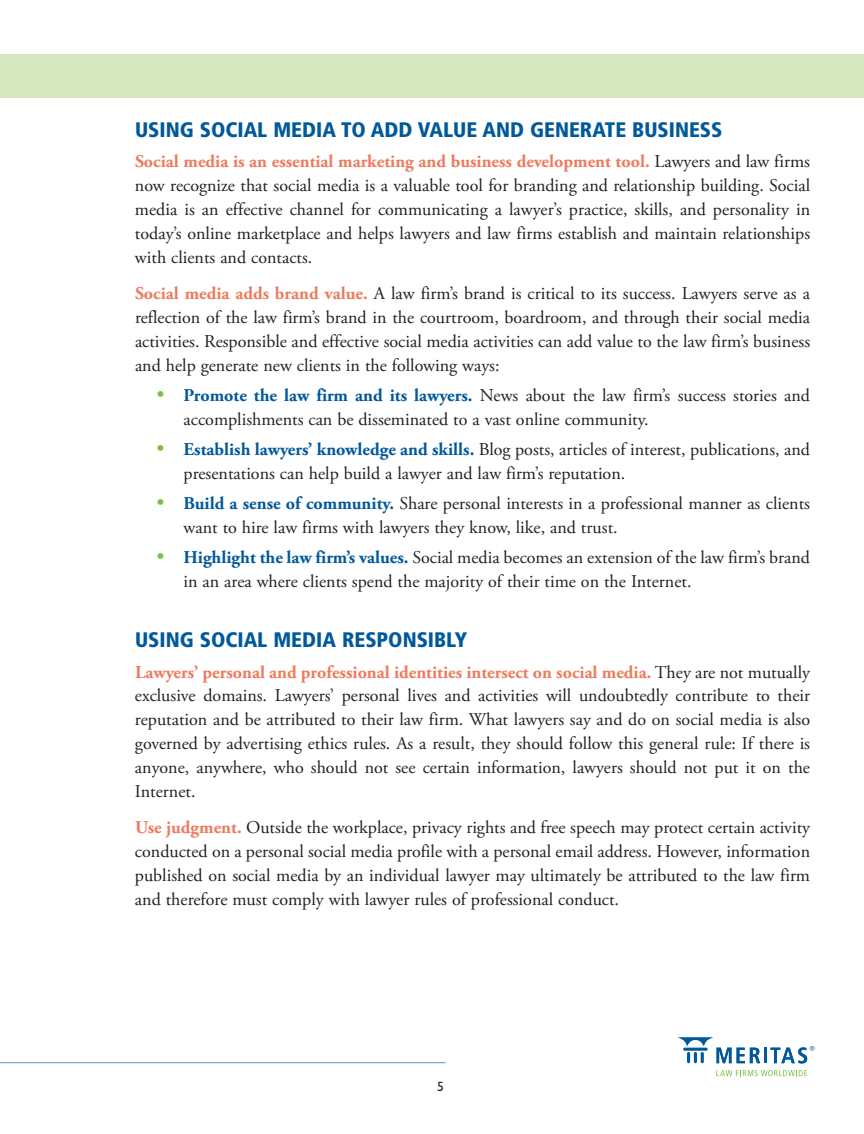
<style>
.page{position:relative;width:864px;height:1134px;background:#fff}
.page>*{position:absolute;margin:0;border:0;box-sizing:border-box;transform-origin:0 0}
.t1{font:900 condensed 21px "Frutiger LT Std";color:#00599b}
.t2{font:18px/24px "Adobe Garamond Pro";color:#231f20;text-align:justify}
.t3{font:500 13.5px "Gill Sans MT Std";color:#231f20}
.s1{font-weight:700;color:#ed7b5c}
.s2{font-size:21px;color:#7bc142}
.s3{font-weight:700;color:#00599b}
</style>
<div class="page">
<div style="left:0;top:54px;width:864px;height:43px;background:#d5e8c0"></div>
<svg style="left:737px;top:1048px;width:23px;height:15px"></svg>
<hr style="left:764px;top:1048px;width:3px;height:15px;background:#00599b">
<svg style="left:678px;top:1037px;width:53px;height:26px"></svg>
<svg style="left:716px;top:1070px;width:91px;height:6px"></svg>
<svg style="left:771px;top:1046px;width:44px;height:17px"></svg>
<hr style="left:0;top:1062px;width:446px;height:1px;background:#4e96d1">
<p class="t1" style="left:135px;top:122px;width:589px">USING SOCIAL MEDIA TO ADD VALUE AND GENERATE BUSINESS</p>
<p class="t2" style="left:135px;top:151px;width:677px"><span class="s1">Social media is an essential marketing and business development tool.</span> Lawyers and law firms now recognize that social media is a valuable tool for branding and relationship building. Social media is an effective channel for communicating a lawyer’s practice, skills, and personality in today’s online marketplace and helps lawyers and law firms establish and maintain relationships with clients and contacts.</p>
<p class="t2" style="left:135px;top:283px;width:677px"><span class="s1">Social media adds brand value.</span> A law firm’s brand is critical to its success. Lawyers serve as a reflection of the law firm’s brand in the courtroom, boardroom, and through their social media activities. Responsible and effective social media activities can add value to the law firm’s business and help generate new clients in the following ways:</p>
<p class="t2" style="left:184px;top:385px;width:628px;text-indent:-27px"><span class="s2">•</span> <span class="s3">Promote the law firm and its lawyers.</span> News about the law firm’s success stories and accomplishments can be disseminated to a vast online community.</p>
<p class="t2" style="left:184px;top:439px;width:628px;text-indent:-27px"><span class="s2">•</span> <span class="s3">Establish lawyers’ knowledge and skills.</span> Blog posts, articles of interest, publications, and presentations can help build a lawyer and law firm’s reputation.</p>
<p class="t2" style="left:184px;top:493px;width:628px;text-indent:-27px"><span class="s2">•</span> <span class="s3">Build a sense of community.</span> Share personal interests in a professional manner as clients want to hire law firms with lawyers they know, like, and trust.</p>
<p class="t2" style="left:184px;top:547px;width:628px;text-indent:-27px"><span class="s2">•</span> <span class="s3">Highlight the law firm’s values.</span> Social media becomes an extension of the law firm’s brand in an area where clients spend the majority of their time on the Internet.</p>
<p class="t1" style="left:135px;top:632px;width:334px">USING SOCIAL MEDIA RESPONSIBLY</p>
<p class="t2" style="left:135px;top:661px;width:677px"><span class="s1">Lawyers’ personal and professional identities intersect on social media.</span> They are not mutually exclusive domains. Lawyers’ personal lives and activities will undoubtedly contribute to their reputation and be attributed to their law firm. What lawyers say and do on social media is also governed by advertising ethics rules. As a result, they should follow this general rule: If there is anyone, anywhere, who should not see certain information, lawyers should not put it on the Internet.</p>
<p class="t2" style="left:135px;top:817px;width:677px"><span class="s1">Use judgment.</span> Outside the workplace, privacy rights and free speech may protect certain activity conducted on a personal social media profile with a personal email address. However, information published on social media by an individual lawyer may ultimately be attributed to the law firm and therefore must comply with lawyer rules of professional conduct.</p>
<p class="t3" style="left:437px;top:1082px;width:8px">5</p>
</div>
